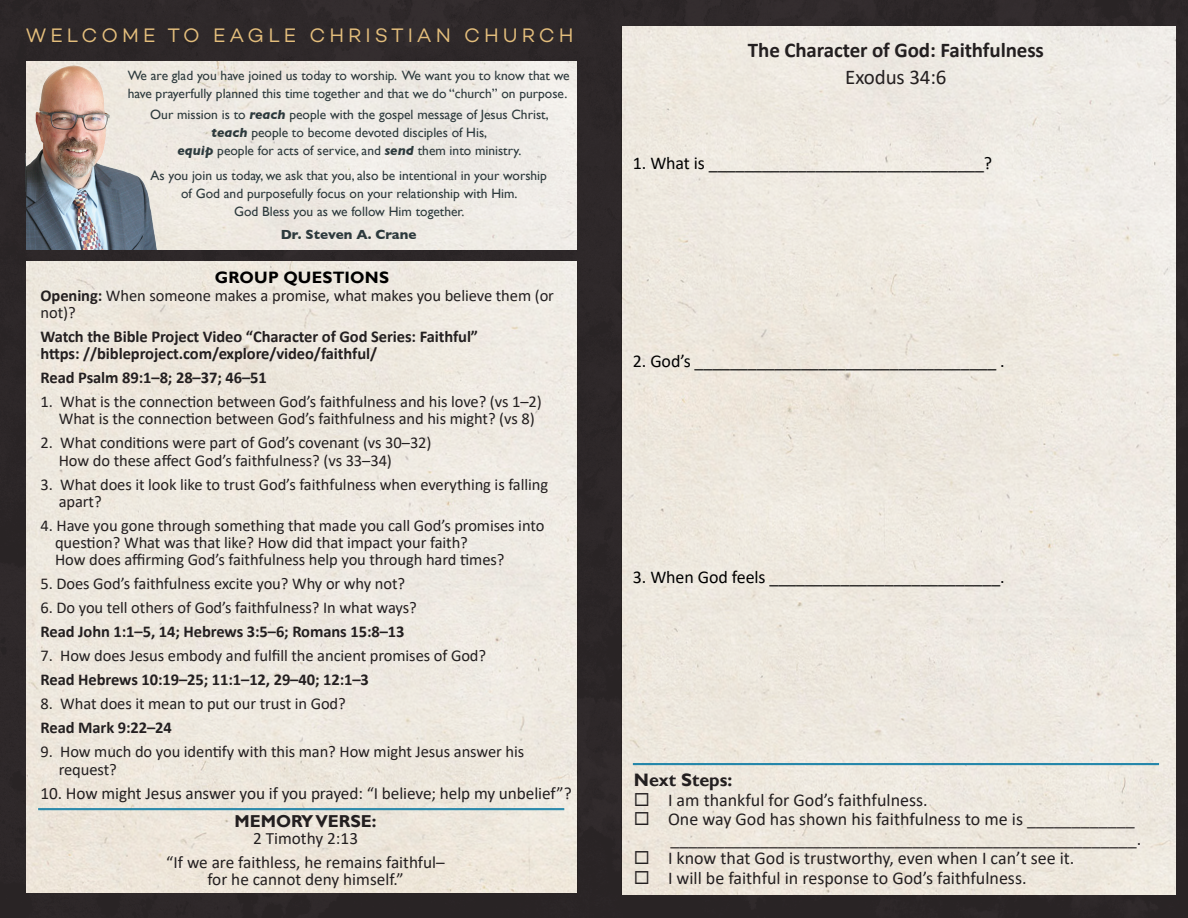
<style>
.page{position:relative;width:1188px;height:918px;background:#2d2729}
.page>*{position:absolute;margin:0;border:0;box-sizing:border-box;transform-origin:0 0}
.Body_text{font:700 21px/27px "Calibri";letter-spacing:-.005em;color:#231f20;text-align:center}
.t1{font:19.95px "Campton";letter-spacing:.2em;color:#e4be7c}
.t2{font:600 19.2px "Campton";letter-spacing:.195em;color:#2d3a3d}
.t3{font:18px/19.5px "Calibri";color:#231f20}
.Body_text-2{font:18px "Calibri";letter-spacing:-.005em;color:#000}
.t4{font:700 18px "Gill Sans";color:#231f20}
.Body_text-3{font:17.25px "Calibri";letter-spacing:-.005em;color:#231f20}
.Body_text_for_imprin{font:17.25px/17.2px "Calibri";color:#231f20;text-align:center}
.Body_text_for_imprin-2{font:700 17.25px/17.2px "Gill Sans";color:#231f20;text-align:center}
.Body_text-4{font:16.5px/17.2px "Calibri";letter-spacing:-.005em;color:#231f20}
.Body_text-5{font:700 16.5px/17.2px "Calibri";letter-spacing:-.005em;color:#231f20}
.Event_title_11_pt{font:700 16.5px "Gill Sans";letter-spacing:.01em;color:#000}
.t5{font:13.5px/18px "Gill Sans";color:#2d3a3d;text-align:center}
.t6{font:700 13.5px "Gill Sans";color:#2d3a3d}
.s1{font-weight:700;font-style:italic}
.s2{font-weight:700}
.s3{font-family:"Calibri";font-weight:400}
.s4{font-weight:400}
</style>
<div class="page">
<div style="left:26px;top:61px;width:551px;height:188px;background:#eeeae4"></div>
<div style="left:622px;top:26px;width:553px;height:869px;background:#eee9e0"></div>
<div style="left:27px;top:261px;width:550px;height:632px;background:#eee8df"></div>
<img style="left:26px;top:64px;width:138px;height:185px">
<hr style="left:633px;top:763px;width:526px;height:1px;background:#0c7ba4">
<hr style="left:633px;top:764px;width:526px;height:1px;background:#0c7ba4">
<hr style="left:38px;top:808px;width:526px;height:1px;background:#0c7ba4">
<hr style="left:38px;top:809px;width:526px;height:1px;background:#0c7ba4">
<p class="t1" style="left:26px;top:23px;width:549px">WELCOME TO EAGLE CHRISTIAN CHURCH</p>
<p class="t5" style="left:128px;top:66px;width:443px;text-align:left">We are glad you have joined us today to worship. We want you to know that we have prayerfully planned this time together and that we do “church” on purpose.</p>
<p class="t5" style="left:150px;top:105px;width:400px">Our mission is to <span class="s1">reach</span> people with the gospel message of Jesus Christ, <span class="s1">teach</span> people to become devoted disciples of His,<br><span class="s1">equip</span> people for acts of service, and <span class="s1">send</span> them into ministry.</p>
<p class="t5" style="left:150px;top:166px;width:398px">As you join us today, we ask that you, also be intentional in your worship of God and purposefully focus on your relationship with Him.<br>God Bless you as we follow Him together.</p>
<p class="t6" style="left:281px;top:223px;width:137px">Dr. Steven A. Crane</p>
<p class="t2" style="left:174px;top:222px;width:243px">GROUP QUESTIONS</p>
<p class="Event_title_11_pt" style="left:215px;top:267px;width:176px">GROUP QUESTIONS</p>
<p class="Body_text-4" style="left:40px;top:286px;width:515px"><span class="s2">Opening:</span> When someone makes a promise, what makes you believe them (or not)?</p>
<p class="Body_text-5" style="left:40px;top:328px;width:439px">Watch the Bible Project Video “Character of God Series: Faithful” https: //bibleproject.com/explore/video/faithful/</p>
<p class="Body_text-5" style="left:40px;top:369px;width:228px">Read Psalm 89:1–8; 28–37; 46–51</p>
<p class="Body_text-4" style="left:59px;top:393px;width:485px;text-indent:-18px">1. What is the connection between God’s faithfulness and his love? (vs 1–2)<br>What is the connection between God’s faithfulness and his might? (vs 8)</p>
<p class="Body_text-4" style="left:59px;top:434px;width:374px;text-indent:-18px">2. What conditions were part of God’s covenant (vs 30–32)<br>How do these affect God’s faithfulness? (vs 33–34)</p>
<p class="Body_text-4" style="left:59px;top:475px;width:491px;text-indent:-18px">3. What does it look like to trust God’s faithfulness when everything is falling apart?</p>
<p class="Body_text-4" style="left:55px;top:516px;width:491px;text-indent:-15px">4. Have you gone through something that made you call God’s promises into question? What was that like? How did that impact your faith?<br>How does affirming God’s faithfulness help you through hard times?</p>
<p class="Body_text-4" style="left:40px;top:575px;width:366px">5. Does God’s faithfulness excite you? Why or why not?</p>
<p class="Body_text-4" style="left:40px;top:599px;width:378px">6. Do you tell others of God’s faithfulness? In what ways?</p>
<p class="Body_text-5" style="left:40px;top:623px;width:366px">Read John 1:1–5, 14; Hebrews 3:5–6; Romans 15:8–13</p>
<p class="Body_text-4" style="left:40px;top:647px;width:447px">7. How does Jesus embody and fulfill the ancient promises of God?</p>
<p class="Body_text-5" style="left:40px;top:671px;width:330px">Read Hebrews 10:19–25; 11:1–12, 29–40; 12:1–3</p>
<p class="Body_text-4" style="left:40px;top:695px;width:307px">8. What does it mean to put our trust in God?</p>
<p class="Body_text-5" style="left:40px;top:719px;width:133px">Read Mark 9:22–24</p>
<p class="Body_text-4" style="left:59px;top:743px;width:467px;text-indent:-18px">9. How much do you identify with this man? How might Jesus answer his request?</p>
<p class="Body_text-3" style="left:40px;top:781px;width:533px">10. How might Jesus answer you if you prayed: “I believe; help my unbelief”?</p>
<p class="Body_text_for_imprin-2" style="left:235px;top:813px;width:144px">MEMORY VERSE:<br><span class="s3">2 Timothy 2:13</span></p>
<p class="Body_text_for_imprin" style="left:166px;top:853px;width:280px">“If we are faithless, he remains faithful– for he cannot deny himself.”</p>
<p class="Body_text" style="left:748px;top:36px;width:298px">The Character of God: Faithfulness<br><span class="s4">Exodus 34:6</span></p>
<p class="Body_text-2" style="left:633px;top:151px;width:361px">1. What is _______________________________?</p>
<p class="Body_text-2" style="left:633px;top:349px;width:373px">2. God’s __________________________________ .</p>
<p class="Body_text-2" style="left:633px;top:565px;width:373px">3. When God feels __________________________.</p>
<p class="t4" style="left:634px;top:769px;width:100px">Next Steps:</p>
<p class="t3" style="left:634px;top:790px;width:295px">◻ I am thankful for God’s faithfulness.</p>
<p class="t3" style="left:671px;top:809px;width:472px;text-indent:-37px">◻ One way God has shown his faithfulness to me is ____________ ____________________________________________________.</p>
<p class="t3" style="left:634px;top:848px;width:442px">◻ I know that God is trustworthy, even when I can’t see it.</p>
<p class="t3" style="left:634px;top:868px;width:394px">◻ I will be faithful in response to God’s faithfulness.</p>
</div>
